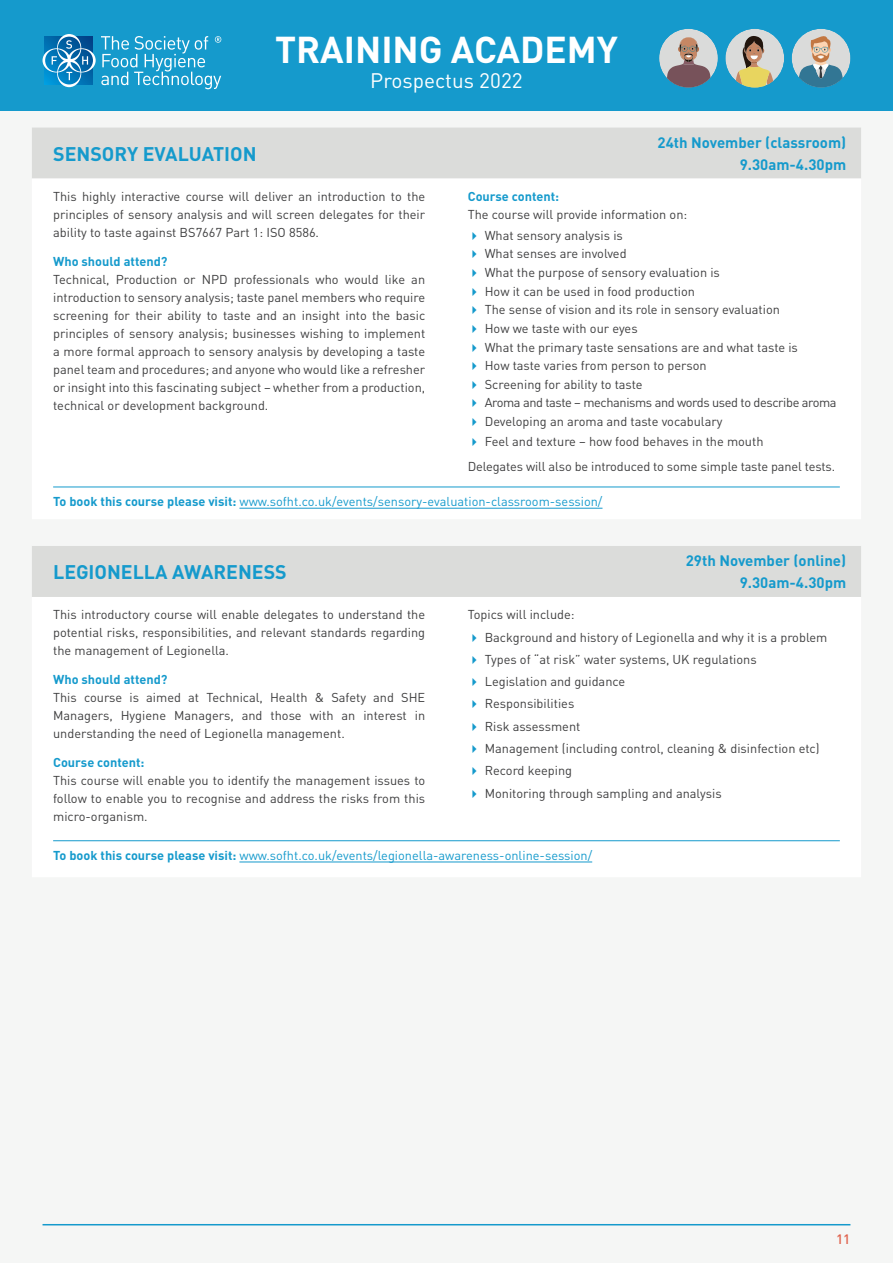
<style>
.page{position:relative;width:893px;height:1263px;background:#f5f6f5}
.page>*{position:absolute;margin:0;border:0;box-sizing:border-box;transform-origin:0 0}
.t1{font:700 36.9px "DIN Pro";color:#fff}
.t2{font:20.7px "DIN Pro";color:#fff}
.t3{font:700 19.5px "DIN Pro";color:#159acc}
.Date_and_Time{font:700 15px "DIN Pro";color:#159acc}
.t4{font:500 13.5px "DIN Pro";color:#df614c}
.Body{font:12.75px/18px "DIN Pro";color:#3e3e3f;text-align:justify}
.H2_line{font:12.75px "DIN Pro";color:#159acc}
.t5{font:700 12.75px "DIN Pro";color:#159acc}
.body_small{font:12.75px "DIN Pro";letter-spacing:-.01em;color:#3e3e3f}
.Body-2{font:12.75px "DIN Pro";letter-spacing:-.03em;color:#3e3e3f}
.s1{font-weight:700}
</style>
<div class="page">
<div style="left:0;top:0;width:893px;height:110px;background:#159acc"></div>
<svg style="left:43px;top:34px;width:178px;height:55px"></svg>
<div style="left:659px;top:29px;width:59px;height:59px;background:#dadbda;border-radius:50%"></div>
<svg style="left:665px;top:37px;width:46px;height:51px"></svg>
<div style="left:725px;top:29px;width:59px;height:59px;background:#dadbda;border-radius:50%"></div>
<svg style="left:734px;top:36px;width:42px;height:52px"></svg>
<div style="left:792px;top:29px;width:58px;height:59px;background:#dadbda;border-radius:50%"></div>
<svg style="left:798px;top:32px;width:46px;height:56px"></svg>
<hr style="left:43px;top:1224px;width:807px;height:1px;background:#159acc">
<div style="left:32px;top:128px;width:829px;height:50px;background:#dbdcda"></div>
<svg style="left:32px;top:486px;width:829px;height:377px;fill:#fff"></svg>
<hr style="left:53px;top:487px;width:787px;height:1px;background:#159acc">
<hr style="left:239px;top:508px;width:363px;height:1px;background:#159acc">
<hr style="left:53px;top:840px;width:787px;height:1px;background:#159acc">
<hr style="left:239px;top:862px;width:353px;height:1px;background:#159acc">
<svg style="left:472px;top:634px;width:4px;height:8px"></svg>
<svg style="left:472px;top:656px;width:4px;height:8px"></svg>
<svg style="left:472px;top:678px;width:4px;height:8px"></svg>
<svg style="left:472px;top:700px;width:4px;height:8px"></svg>
<svg style="left:472px;top:723px;width:4px;height:8px"></svg>
<svg style="left:472px;top:745px;width:4px;height:8px"></svg>
<svg style="left:472px;top:767px;width:4px;height:8px"></svg>
<svg style="left:472px;top:789px;width:4px;height:8px"></svg>
<h1 class="t1" style="left:275px;top:25px;width:344px">TRAINING ACADEMY</h1>
<h2 class="t2" style="left:370px;top:67px;width:154px">Prospectus 2022</h2>
<p class="t3" style="left:53px;top:140px;width:205px">SENSORY EVALUATION</p>
<p class="Date_and_Time" style="left:657px;top:132px;width:190px">24th November (classroom)</p>
<p class="Date_and_Time" style="left:740px;top:154px;width:108px">9.30am-4.30pm</p>
<h2 class="t5" style="left:468px;top:188px;width:93px">Course content:</h2>
<p class="Body" style="left:468px;top:205px;width:221px">The course will provide information on:</p>
<p class="Body" style="left:485px;top:226px;width:140px">What sensory analysis is</p>
<p class="Body" style="left:485px;top:244px;width:143px">What senses are involved</p>
<p class="Body" style="left:485px;top:263px;width:237px">What the purpose of sensory evaluation is</p>
<p class="Body" style="left:485px;top:282px;width:212px">How it can be used in food production</p>
<p class="Body" style="left:485px;top:300px;width:297px">The sense of vision and its role in sensory evaluation</p>
<p class="Body" style="left:485px;top:319px;width:154px">How we taste with our eyes</p>
<p class="Body" style="left:485px;top:337px;width:315px">What the primary taste sensations are and what taste is</p>
<p class="Body" style="left:485px;top:356px;width:223px">How taste varies from person to person</p>
<p class="Body" style="left:485px;top:375px;width:159px">Screening for ability to taste</p>
<p class="Body-2" style="left:485px;top:394px;width:353px">Aroma and taste – mechanisms and words used to describe aroma</p>
<p class="Body" style="left:485px;top:412px;width:239px">Developing an aroma and taste vocabulary</p>
<p class="Body" style="left:485px;top:432px;width:280px">Feel and texture – how food behaves in the mouth</p>
<p class="body_small" style="left:468px;top:458px;width:369px">Delegates will also be introduced to some simple taste panel tests.</p>
<p class="H2_line" style="left:53px;top:493px;width:551px"><span class="s1">To book this course please visit:</span> www.sofht.co.uk/events/sensory-evaluation-classroom-session/</p>
<p class="Body" style="left:53px;top:187px;width:374px">This highly interactive course will deliver an introduction to the principles of sensory analysis and will screen delegates for their ability to taste against BS7667 Part 1: ISO 8586.</p>
<h2 class="t5" style="left:53px;top:252px;width:116px">Who should attend?</h2>
<p class="Body" style="left:53px;top:270px;width:374px">Technical, Production or NPD professionals who would like an introduction to sensory analysis; taste panel members who require screening for their ability to taste and an insight into the basic principles of sensory analysis; businesses wishing to implement a more formal approach to sensory analysis by developing a taste panel team and procedures; and anyone who would like a refresher or insight into this fascinating subject – whether from a production, technical or development background.</p>
<p class="t3" style="left:53px;top:559px;width:235px">LEGIONELLA AWARENESS</p>
<p class="Body" style="left:53px;top:605px;width:374px">This introductory course will enable delegates to understand the potential risks, responsibilities, and relevant standards regarding the management of Legionella.</p>
<h2 class="t5" style="left:53px;top:671px;width:116px">Who should attend?</h2>
<p class="Body" style="left:53px;top:688px;width:374px">This course is aimed at Technical, Health &amp; Safety and SHE Managers, Hygiene Managers, and those with an interest in understanding the need of Legionella management.</p>
<h2 class="t5" style="left:53px;top:753px;width:93px">Course content:</h2>
<p class="Body" style="left:53px;top:771px;width:374px">This course will enable you to identify the management issues to follow to enable you to recognise and address the risks from this micro-organism.</p>
<p class="Date_and_Time" style="left:686px;top:550px;width:162px">29th November (online)</p>
<p class="Date_and_Time" style="left:740px;top:573px;width:108px">9.30am-4.30pm</p>
<p class="Body" style="left:468px;top:605px;width:108px">Topics will include:</p>
<p class="Body" style="left:485px;top:628px;width:344px">Background and history of Legionella and why it is a problem</p>
<p class="Body" style="left:485px;top:650px;width:273px">Types of “at risk” water systems, UK regulations</p>
<p class="Body" style="left:485px;top:672px;width:142px">Legislation and guidance</p>
<p class="Body" style="left:485px;top:694px;width:91px">Responsibilities</p>
<p class="Body" style="left:485px;top:717px;width:97px">Risk assessment</p>
<p class="Body" style="left:485px;top:739px;width:336px">Management (including control, cleaning &amp; disinfection etc)</p>
<p class="Body" style="left:485px;top:761px;width:89px">Record keeping</p>
<p class="Body" style="left:485px;top:783px;width:238px">Monitoring through sampling and analysis</p>
<p class="H2_line" style="left:53px;top:847px;width:541px"><span class="s1">To book this course please visit:</span> www.sofht.co.uk/events/legionella-awareness-online-session/</p>
<p class="t4" style="left:836px;top:1229px;width:16px">11</p>
</div>
